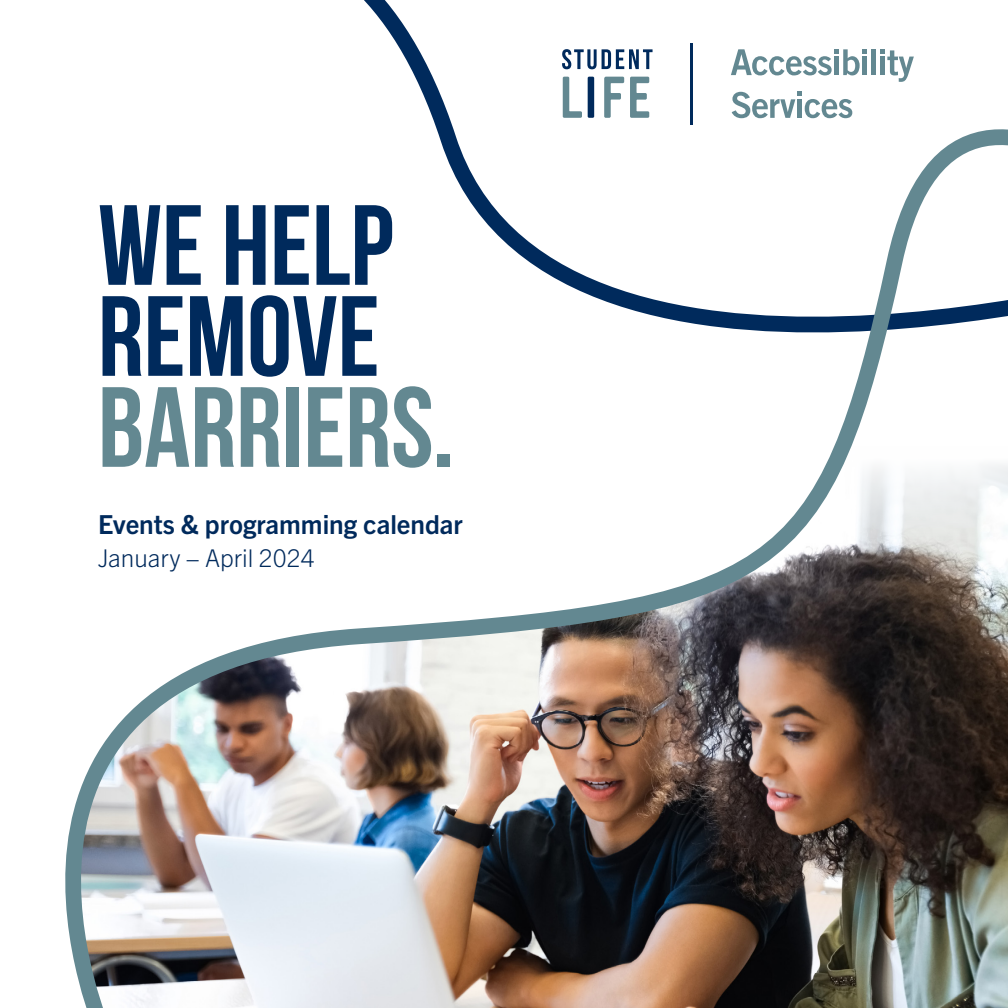
<style>
.page{position:relative;width:1008px;height:1008px;background:#fff}
.page>*{position:absolute;margin:0;border:0;box-sizing:border-box;transform-origin:0 0}
.t1{font:700 113.75px/91px "Bebas Neue";color:#002a5c}
.t2{font:700 26.25px "Trade Gothic Next LT Pro";color:#002a5c}
.t3{font:300 24.5px "Trade Gothic Next LT Pro";color:#002a5c}
.s1{color:#638891}
</style>
<div class="page">
<img style="left:65px;top:0;width:943px;height:1008px">
<p class="t1" style="left:98px;top:199px;width:358px">WE HELP<br>REMOVE<br><span class="s1">BARRIERS.</span></p>
<p class="t2" style="left:98px;top:506px;width:366px">Events &amp; programming calendar</p>
<p class="t3" style="left:98px;top:541px;width:218px">January − April 2024</p>
</div>
